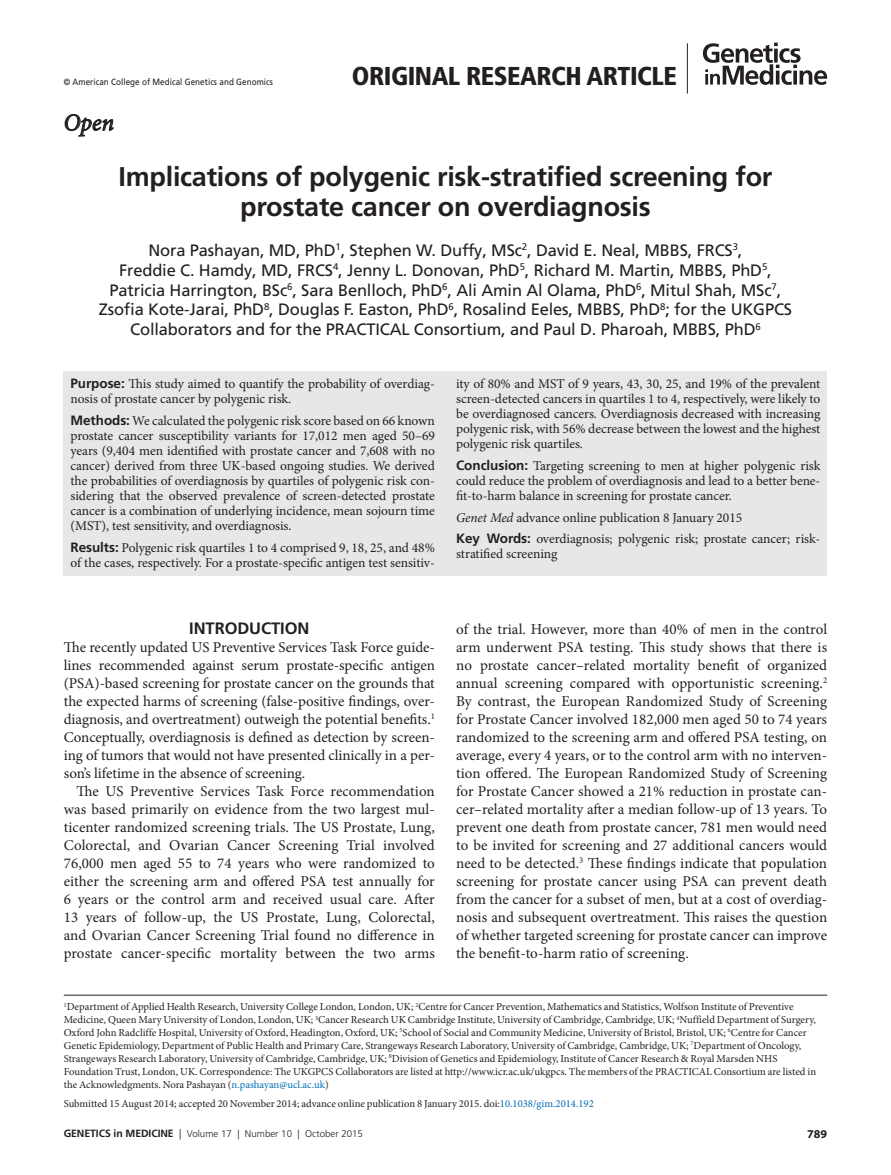
<style>
.page{position:relative;width:891px;height:1175px;background:#fff}
.page>*{position:absolute;margin:0;border:0;box-sizing:border-box;transform-origin:0 0}
.t1{font:700 27px/30px "Frutiger LT Pro";letter-spacing:-.01em;color:#231f20;text-align:center}
.t2{font:900 condensed 25.8px "Frutiger LT Pro";letter-spacing:-.02em;color:#231f20}
.t3{font:italic 23.7px "Minion Pro";color:#231f20}
.t4{font:16.5px/19.8px "Frutiger LT Pro";letter-spacing:-.01em;color:#231f20;text-align:center}
.t5{font:700 16.5px "Frutiger LT Pro";letter-spacing:-.005em;color:#231f20}
.t6{font:15px/18px "Minion Pro";color:#231f20;text-align:justify}
.t7{font:13.5px/15px "Minion Pro";letter-spacing:-.005em;color:#231f20}
.t8{font:700 12px "Myriad Pro";color:#231f20}
.t9{font:10.65px/12.9px "Minion Pro";color:#231f20}
.t10{font:700 10.5px "Frutiger LT Pro";letter-spacing:-.01em;color:#231f20}
.t11{font:300 9.75px "Frutiger LT Pro";color:#231f20}
.t12{font:9px "Frutiger LT Pro";letter-spacing:.005em;color:#231f20;scale:.9 1}
.s1{font-family:"Frutiger LT Pro";font-weight:700}
.s2{font-style:italic}
.s3{color:#006cb3}
.s4{font-weight:700;font-size:10.5px}
.s5{font-size:10.5px}
</style>
<div class="page">
<hr style="left:687px;top:43px;width:1px;height:51px;background:#231f20">
<svg style="left:703px;top:43px;width:124px;height:42px"></svg>
<div style="left:64px;top:371px;width:763px;height:205px;background:#e6e7e9"></div>
<hr style="left:64px;top:994px;width:763px;height:1px;background:#231f20">
<svg style="left:64px;top:114px;width:50px;height:23px"></svg>
<p class="t12" style="left:64px;top:76px;width:234px">© American College of Medical Genetics and Genomics</p>
<h2 class="t2" style="left:352px;top:60px;width:326px">ORIGINAL RESEARCH ARTICLE</h2>
<h3 class="t3" style="left:64px;top:106px;width:52px">Open</h3>
<h1 class="t1" style="left:119px;top:162px;width:655px">Implications of polygenic risk-stratified screening for prostate cancer on overdiagnosis</h1>
<p class="t4" style="left:99px;top:240px;width:695px">Nora Pashayan, MD, PhD<sup>1</sup>, Stephen W. Duffy, MSc<sup>2</sup>, David E. Neal, MBBS, FRCS<sup>3</sup>,<br>Freddie C. Hamdy, MD, FRCS<sup>4</sup>, Jenny L. Donovan, PhD<sup>5</sup>, Richard M. Martin, MBBS, PhD<sup>5</sup>, Patricia Harrington, BSc<sup>6</sup>, Sara Benlloch, PhD<sup>6</sup>, Ali Amin Al Olama, PhD<sup>6</sup>, Mitul Shah, MSc<sup>7</sup>, Zsofia Kote-Jarai, PhD<sup>8</sup>, Douglas F. Easton, PhD<sup>6</sup>, Rosalind Eeles, MBBS, PhD<sup>8</sup>; for the UKGPCS Collaborators and for the PRACTICAL Consortium, and Paul D. Pharoah, MBBS, PhD<sup>6</sup></p>
<p class="t7" style="left:71px;top:376px;width:366px"><span class="s1">Purpose:</span> This study aimed to quantify the probability of overdiag&shy;nosis of prostate cancer by polygenic risk.</p>
<p class="t7" style="left:71px;top:413px;width:366px;text-align:justify"><span class="s1">Methods:</span> We calculated the polygenic risk score based on 66 known prostate cancer susceptibility variants for 17,012 men aged 50–69 years (9,404 men identified with prostate cancer and 7,608 with no cancer) derived from three UK-based ongoing studies. We derived the probabilities of overdiagnosis by quartiles of polygenic risk con&shy;sidering that the observed prevalence of screen-detected prostate cancer is a combination of underlying incidence, mean sojourn time (MST), test sensitivity, and overdiagnosis.</p>
<p class="t7" style="left:71px;top:540px;width:366px"><span class="s1">Results:</span> Polygenic risk quartiles 1 to 4 comprised 9, 18, 25, and 48% of the cases, respectively. For a prostate-specific antigen test sensitiv-</p>
<p class="t5" style="left:189px;top:618px;width:122px">INTRODUCTION</p>
<p class="t6" style="left:64px;top:638px;width:373px">The recently updated US Preventive Services Task Force guide&shy;lines recommended against serum prostate-specific antigen (PSA)-based screening for prostate cancer on the grounds that the expected harms of screening (false-positive findings, over&shy;diagnosis, and overtreatment) outweigh the potential benefits.<sup>1<br></sup>Conceptually, overdiagnosis is defined as detection by screen&shy;ing of tumors that would not have presented clinically in a per&shy;son’s lifetime in the absence of screening.</p>
<p class="t6" style="left:64px;top:782px;width:373px;text-indent:13px">The US Preventive Services Task Force recommendation was based primarily on evidence from the two largest mul&shy;ticenter randomized screening trials. The US Prostate, Lung, Colorectal, and Ovarian Cancer Screening Trial involved 76,000 men aged 55 to 74 years who were randomized to either the screening arm and offered PSA test annually for 6 years or the control arm and received usual care. After 13 years of follow-up, the US Prostate, Lung, Colorectal, and Ovarian Cancer Screening Trial found no difference in prostate cancer-specific mortality between the two arms</p>
<p class="t7" style="left:456px;top:376px;width:366px;text-align:justify">ity of 80% and MST of 9 years, 43, 30, 25, and 19% of the prevalent screen-detected cancers in quartiles 1 to 4, respectively, were likely to be overdiagnosed cancers. Overdiagnosis decreased with increasing polygenic risk, with 56% decrease between the lowest and the highest polygenic risk quartiles.</p>
<p class="t7" style="left:456px;top:458px;width:366px;text-align:justify"><span class="s1">Conclusion:</span> Targeting screening to men at higher polygenic risk could reduce the problem of overdiagnosis and lead to a better bene&shy;fit-to-harm balance in screening for prostate cancer.</p>
<p class="t7" style="left:456px;top:506px;width:366px;line-height:21.8px"><span class="s2">Genet Med</span> advance online publication 8 January 2015<br><span class="s1">Key Words:</span> overdiagnosis; polygenic risk; prostate cancer; risk-</p>
<p class="t7" style="left:456px;top:546px;width:103px">stratified screening</p>
<p class="t6" style="left:456px;top:620px;width:373px">of the trial. However, more than 40% of men in the control arm underwent PSA testing. This study shows that there is no prostate cancer–related mortality benefit of organized annual screening compared with opportunistic screening.<sup>2<br></sup>By contrast, the European Randomized Study of Screening for Prostate Cancer involved 182,000 men aged 50 to 74 years randomized to the screening arm and offered PSA testing, on average, every 4 years, or to the control arm with no interven&shy;tion offered. The European Randomized Study of Screening for Prostate Cancer showed a 21% reduction in prostate can&shy;cer–related mortality after a median follow-up of 13 years. To prevent one death from prostate cancer, 781 men would need to be invited for screening and 27 additional cancers would need to be detected.<sup>3</sup> These findings indicate that population screening for prostate cancer using PSA can prevent death from the cancer for a subset of men, but at a cost of overdiag&shy;nosis and subsequent overtreatment. This raises the question of whether targeted screening for prostate cancer can improve the benefit-to-harm ratio of screening.</p>
<p class="t9" style="left:64px;top:1000px;width:754px"><sup>1</sup>Department of Applied Health Research, University College London, London, UK; <sup>2</sup>Centre for Cancer Prevention, Mathematics and Statistics, Wolfson Institute of Preventive Medicine, Queen Mary University of London, London, UK; <sup>3</sup>Cancer Research UK Cambridge Institute, University of Cambridge, Cambridge, UK; <sup>4</sup>Nuffield Department of Surgery, Oxford John Radcliffe Hospital, University of Oxford, Headington, Oxford, UK; <sup>5</sup>School of Social and Community Medicine, University of Bristol, Bristol, UK; <sup>6</sup>Centre for Cancer Genetic Epidemiology, Department of Public Health and Primary Care, Strangeways Research Laboratory, University of Cambridge, Cambridge, UK; <sup>7</sup>Department of Oncology, Strangeways Research Laboratory, University of Cambridge, Cambridge, UK; <sup>8</sup>Division of Genetics and Epidemiology, Institute of Cancer Research &amp; Royal Marsden NHS Foundation Trust, London, UK. Correspondence: The UKGPCS Collaborators are listed at http://www.icr.ac.uk/ukgpcs. The members of the PRACTICAL Consortium are listed in the Acknowledgments. Nora Pashayan (<span class="s3">n.pashayan@ucl.ac.uk</span>)</p>
<p class="t9" style="left:64px;top:1097px;width:532px">Submitted 15 August 2014; accepted 20 November 2014; advance online publication 8 January 2015. doi:<span class="s3">10.1038/gim.2014.192</span></p>
<p class="t10" style="left:64px;top:1127px;width:84px">Genetics in medicin</p>
<p class="t11" style="left:168px;top:1128px;width:197px"><span class="s4">e</span> <span class="s5">|</span> Volume 17 | Number 10 | October 2015</p>
<p class="t8" style="left:807px;top:1126px;width:21px">789</p>
</div>
